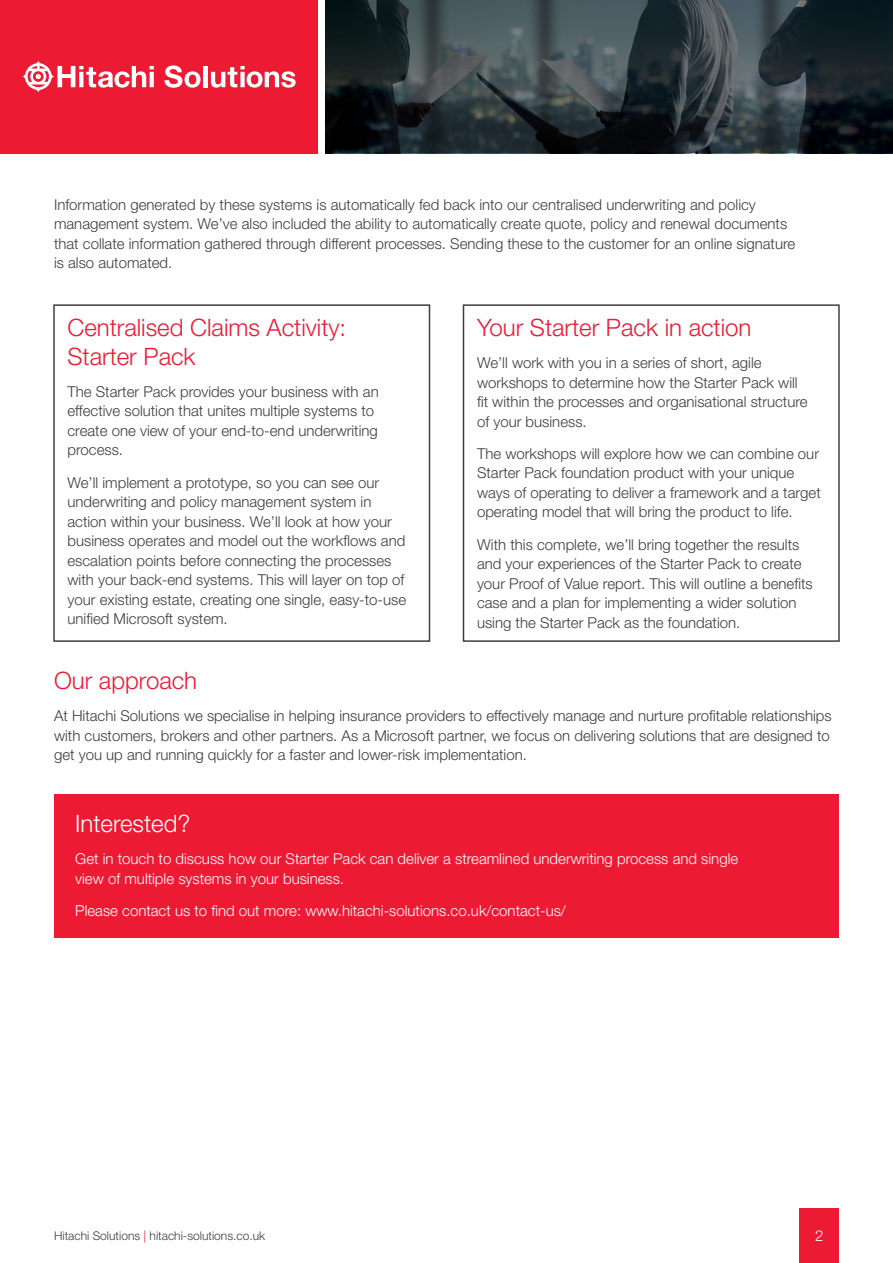
<style>
.page{position:relative;width:893px;height:1263px;background:#fff}
.page>*{position:absolute;margin:0;border:0;box-sizing:border-box;transform-origin:0 0}
.Page_intro{font:300 24px/28.8px "Helvetica Neue LT Std";color:#ed1a33}
.Page_intro-2{font:300 24px "Helvetica Neue LT Std";color:#fff}
.Page_intro-3{font:300 15px/19.5px "Helvetica Neue LT Std";color:#3e3e3f}
.Page_intro-4{font:300 15px/19.5px "Helvetica Neue LT Std";color:#fff}
.Bullets{font:300 12px "Helvetica Neue LT Std";color:#3e3e3f}
.s1{color:#ed1a33}
</style>
<div class="page">
<div style="left:799px;top:1209px;width:40px;height:54px;background:#ed1a33"></div>
<svg style="left:325px;top:0;width:568px;height:153px;background:#2b353a"></svg>
<div style="left:54px;top:794px;width:785px;height:143px;background:#ed1a33"></div>
<div style="left:463px;top:304px;width:377px;height:338px;border:2px solid #3e3e3f"></div>
<div style="left:53px;top:304px;width:377px;height:338px;border:2px solid #3e3e3f"></div>
<div style="left:0;top:0;width:318px;height:153px;background:#ed1a33"></div>
<svg style="left:164px;top:65px;width:37px;height:23px"></svg>
<div style="left:203px;top:66px;width:5px;height:21px;background:#fff"></div>
<svg style="left:211px;top:66px;width:85px;height:22px"></svg>
<svg style="left:22px;top:60px;width:132px;height:33px"></svg>
<p class="Page_intro-3" style="left:54px;top:194px;width:743px">Information generated by these systems is automatically fed back into our centralised underwriting and policy management system. We’ve also included the ability to automatically create quote, policy and renewal documents that collate information gathered through different processes. Sending these to the customer for an online signature is also automated.</p>
<p class="Page_intro" style="left:68px;top:312px;width:280px">Centralised Claims Activity:<br>Starter Pack</p>
<p class="Page_intro-3" style="left:68px;top:381px;width:313px">The Starter Pack provides your business with an effective solution that unites multiple systems to create one view of your end-to-end underwriting process.</p>
<p class="Page_intro-3" style="left:68px;top:472px;width:340px">We’ll implement a prototype, so you can see our underwriting and policy management system in action within your business. We’ll look at how your business operates and model out the workflows and escalation points before connecting the processes with your back-end systems. This will layer on top of your existing estate, creating one single, easy-to-use unified Microsoft system.</p>
<p class="Page_intro" style="left:477px;top:312px;width:276px">Your Starter Pack in action</p>
<p class="Page_intro-3" style="left:477px;top:353px;width:332px">We’ll work with you in a series of short, agile workshops to determine how the Starter Pack will fit within the processes and organisational structure of your business.</p>
<p class="Page_intro-3" style="left:477px;top:443px;width:345px">The workshops will explore how we can combine our Starter Pack foundation product with your unique ways of operating to deliver a framework and a target operating model that will bring the product to life.</p>
<p class="Page_intro-3" style="left:477px;top:534px;width:337px">With this complete, we’ll bring together the results and your experiences of the Starter Pack to create your Proof of Value report. This will outline a benefits case and a plan for implementing a wider solution using the Starter Pack as the foundation.</p>
<p class="Page_intro" style="left:54px;top:666px;width:145px">Our approach</p>
<p class="Page_intro-3" style="left:54px;top:706px;width:779px">At Hitachi Solutions we specialise in helping insurance providers to effectively manage and nurture profitable relationships with customers, brokers and other partners. As a Microsoft partner, we focus on delivering solutions that are designed to get you up and running quickly for a faster and lower-risk implementation.</p>
<p class="Page_intro-2" style="left:75px;top:809px;width:117px">Interested?</p>
<p class="Page_intro-4" style="left:75px;top:849px;width:664px">Get in touch to discuss how our Starter Pack can deliver a streamlined underwriting process and single view of multiple systems in your business.</p>
<p class="Page_intro-4" style="left:75px;top:901px;width:492px">Please contact us to find out more: www.hitachi-solutions.co.uk/contact-us/</p>
<p class="Bullets" style="left:54px;top:1228px;width:213px">Hitachi Solutions <span class="s1">|</span> hitachi-solutions.co.uk</p>
<p class="Page_intro-4" style="left:815px;top:1225px;width:10px">2</p>
</div>
